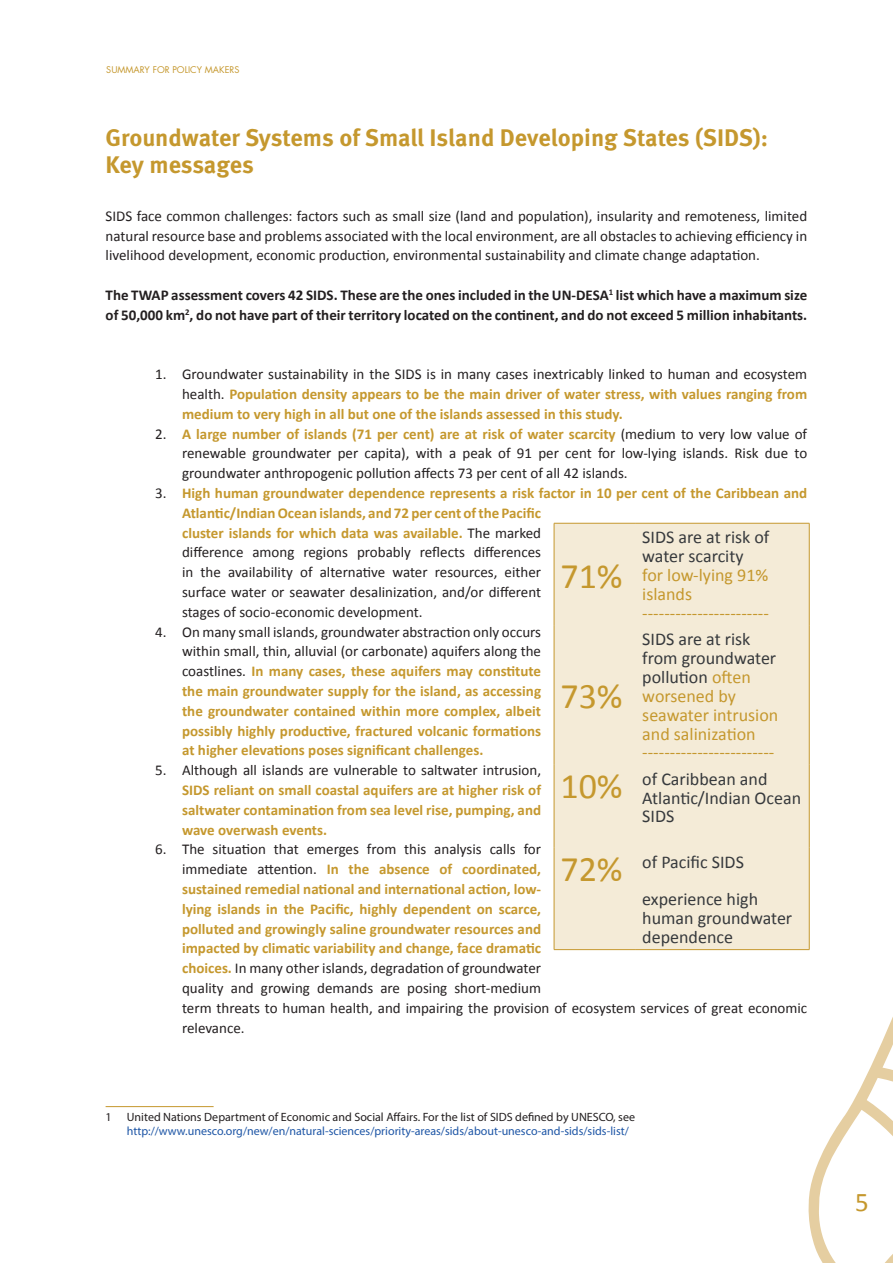
<style>
.page{position:relative;width:893px;height:1263px;background:#fff}
.page>*{position:absolute;margin:0;border:0;box-sizing:border-box;transform-origin:0 0}
.t1{font:36px "Calibri";color:#c5982e}
.t2{font:27px "Calibri";color:#c5982e}
.t3{font:700 24px/27px "Meta Pro";color:#c5982e}
.t4{font:18px/18.9px "Calibri";color:#c5982e}
.t5{font:18px/18.9px "Calibri";color:#36393c}
.t6{font:15px/19.8px "Calibri";color:#231f20;text-align:justify}
.t7{font:700 15px/19.8px "Calibri";color:#c5982e;text-align:justify}
.t8{font:700 15px/19.8px "Calibri";color:#231f20}
.t9{font:12px "Myriad Pro";color:#1e56a6}
.t10{font:12px "Myriad Pro";color:#231f20}
.t11{font:9px "Futura";color:#c5982e}
.s1{font-weight:400;color:#231f20}
.s2{font-weight:700;color:#c5982e}
.s3{color:#36393c}
.s4{font-size:36px;color:#c5982e}
</style>
<div class="page">
<svg style="left:808px;top:1017px;width:85px;height:246px"></svg>
<hr style="left:106px;top:1106px;width:108px;height:1px;background:#c5982e">
<div style="left:555px;top:524px;width:254px;height:425px;background:#f4ebd7"></div>
<hr style="left:554px;top:523px;width:1px;height:102px;background:#c5982e">
<hr style="left:809px;top:523px;width:1px;height:102px;background:#c5982e">
<hr style="left:554px;top:625px;width:1px;height:140px;background:#c5982e">
<hr style="left:809px;top:625px;width:1px;height:140px;background:#c5982e">
<hr style="left:554px;top:765px;width:1px;height:83px;background:#c5982e">
<hr style="left:809px;top:765px;width:1px;height:83px;background:#c5982e">
<hr style="left:554px;top:848px;width:1px;height:101px;background:#c5982e">
<hr style="left:809px;top:848px;width:1px;height:101px;background:#c5982e">
<hr style="left:554px;top:949px;width:82px;height:1px;background:#c5982e">
<hr style="left:636px;top:949px;width:173px;height:1px;background:#c5982e">
<hr style="left:554px;top:523px;width:82px;height:1px;background:#c5982e">
<hr style="left:636px;top:523px;width:173px;height:1px;background:#c5982e">
<p class="t11" style="left:106px;top:63px;width:135px">SUMMARY FOR POLICY MAKERS</p>
<h3 class="t3" style="left:106px;top:125px;width:664px">Groundwater Systems of Small Island Developing States (SIDS):<br>Key messages</h3>
<p class="t6" style="left:106px;top:206px;width:703px">SIDS face common challenges: factors such as small size (land and population), insularity and remoteness, limited natural resource base and problems associated with the local environment, are all obstacles to achieving efficiency in livelihood development, economic production, environmental sustainability and climate change adaptation.</p>
<p class="t8" style="left:106px;top:285px;width:703px">The TWAP assessment covers 42 SIDS. These are the ones included in the UN-DESA<sup>1</sup> list which have a maximum size of 50,000 km<sup>2</sup>, do not have part of their territory located on the continent, and do not exceed 5 million inhabitants.</p>
<p class="t7" style="left:182px;top:364px;width:627px;text-indent:-27px"><span class="s1">1. Groundwater sustainability in the SIDS is in many cases inextricably linked to human and ecosystem health.</span> Population density appears to be the main driver of water stress, with values ranging from medium to very high in all but one of the islands assessed in this study.</p>
<p class="t6" style="left:182px;top:424px;width:627px;text-indent:-27px">2. <span class="s2">A large number of islands (71 per cent) are at risk of water scarcity</span> (medium to very low value of renewable groundwater per capita), with a peak of 91 per cent for low-lying islands. Risk due to groundwater anthropogenic pollution affects 73 per cent of all 42 islands.</p>
<p class="t6" style="left:182px;top:483px;width:627px;text-align:left;text-indent:-27px">3. <span class="s2">High human groundwater dependence represents a risk factor in 10 per cent of the Caribbean and Atlantic/Indian Ocean islands, and 72 per cent of the Pacific<br>cluster islands for which data was available.</span> The marked<br>difference among regions probably reflects differences<br>in the availability of alternative water resources, either<br>surface water or seawater desalinization, and/or different<br>stages of socio-economic development.</p>
<p class="t7" style="left:182px;top:622px;width:361px;text-indent:-27px"><span class="s1">4. On many small islands, groundwater abstraction only occurs within small, thin, alluvial (or carbonate) aquifers along the coastlines.</span> In many cases, these aquifers may constitute the main groundwater supply for the island, as accessing the groundwater contained within more complex, albeit possibly highly productive, fractured volcanic formations at higher elevations poses significant challenges.</p>
<p class="t6" style="left:155px;top:760px;width:387px">5. Although all islands are vulnerable to saltwater intrusion,</p>
<p class="t7" style="left:182px;top:780px;width:361px">SIDS reliant on small coastal aquifers are at higher risk of saltwater contamination from sea level rise, pumping, and wave overwash events.</p>
<p class="t6" style="left:182px;top:840px;width:627px;text-align:left;text-indent:-27px">6. The situation that emerges from this analysis calls for<br>immediate attention. <span class="s2">In the absence of coordinated,<br>sustained remedial national and international action, low-<br>lying islands in the Pacific, highly dependent on scarce,<br>polluted and growingly saline groundwater resources and<br>impacted by climatic variability and change, face dramatic<br>choices.</span> In many other islands, degradation of groundwater<br>quality and growing demands are posing short-medium<br>term threats to human health, and impairing the provision of ecosystem services of great economic relevance.</p>
<p class="t5" style="left:642px;top:528px;width:129px">SIDS are at risk of water scarcity</p>
<p class="t4" style="left:642px;top:565px;width:128px">for low-lying 91% islands -----------------------</p>
<h1 class="t1" style="left:560px;top:553px;width:64px">71%</h1>
<p class="t4" style="left:642px;top:630px;width:138px"><span class="s3">SIDS are at risk from groundwater pollution</span> often worsened by seawater intrusion and salinization ------------------------</p>
<p class="t5" style="left:642px;top:769px;width:160px;text-indent:-82px"><span class="s4">10%</span> of Caribbean and<br>Atlantic/Indian Ocean<br>SIDS</p>
<p class="t5" style="left:642px;top:843px;width:117px;line-height:37.8px;text-indent:-82px"><span class="s4">72%</span> of Pacific SIDS experience high</p>
<p class="t5" style="left:642px;top:909px;width:151px">human groundwater dependence</p>
<h1 class="t1" style="left:560px;top:674px;width:64px">73%</h1>
<p class="t10" style="left:106px;top:1109px;width:8px">1</p>
<p class="t10" style="left:127px;top:1109px;width:510px">United Nations Department of Economic and Social Affairs. For the list of SIDS defined by UNESCO, see</p>
<p class="t9" style="left:127px;top:1124px;width:503px">http://www.unesco.org/new/en/natural-sciences/priority-areas/sids/about-unesco-and-sids/sids-list/</p>
<h2 class="t2" style="left:855px;top:1185px;width:15px">5</h2>
</div>
